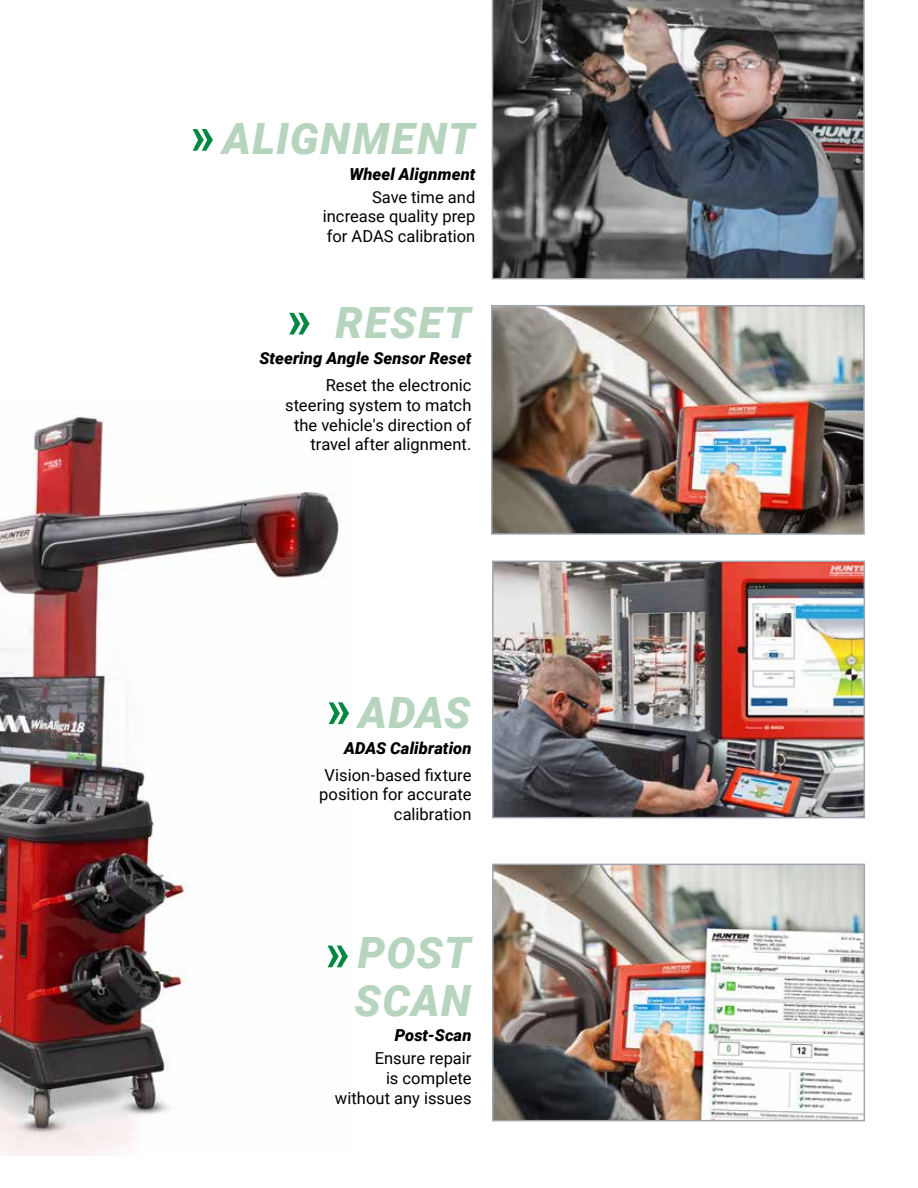
<style>
.page{position:relative;width:918px;height:1188px;background:#fff}
.page>*{position:absolute;margin:0;border:0;box-sizing:border-box;transform-origin:0 0}
.t1{font:italic 900 43.2px/48px "Roboto";letter-spacing:.03em;color:#b7d5be;text-align:right}
.t2{font:16.5px/19.8px "Roboto";color:#000;text-align:right}
.t3{font:italic 900 16.5px "Roboto";letter-spacing:.005em;color:#000}
.s1{font-family:"Roboto Condensed";font-weight:600;font-style:normal;font-size:55.8px;color:#008840}
</style>
<div class="page">
<img style="left:494px;top:308px;width:368px;height:224px">
<div style="left:491px;top:305px;width:374px;height:230px;border:2px solid #a0a7b1"></div>
<img style="left:0;top:415px;width:342px;height:740px">
<img style="left:492px;top:0;width:373px;height:279px">
<img style="left:495px;top:564px;width:367px;height:251px">
<div style="left:492px;top:561px;width:373px;height:257px;border:2px solid #a0a7b1"></div>
<img style="left:495px;top:867px;width:367px;height:251px">
<div style="left:492px;top:864px;width:373px;height:257px;border:2px solid #a0a7b1"></div>
<h1 class="t1" style="left:190px;top:113px;width:286px"><span class="s1">»</span> ALIGNMENT</h1>
<p class="t3" style="left:349px;top:163px;width:127px">Wheel Alignment</p>
<p class="t2" style="left:323px;top:186px;width:154px;text-align:justify;text-indent:49px">Save time and increase quality prep for ADAS calibration</p>
<h1 class="t1" style="left:287px;top:297px;width:185px"><span class="s1">»</span> RESET</h1>
<p class="t3" style="left:259px;top:347px;width:214px">Steering Angle Sensor Reset</p>
<p class="t2" style="left:285px;top:375px;width:188px">Reset the electronic steering system to match the vehicle's direction of travel after alignment.</p>
<h1 class="t1" style="left:326px;top:687px;width:146px"><span class="s1">»</span> ADAS</h1>
<p class="t3" style="left:344px;top:736px;width:129px">ADAS Calibration</p>
<p class="t2" style="left:319px;top:764px;width:154px">Vision-based fixture position for accurate calibration</p>
<h1 class="t1" style="left:325px;top:927px;width:147px"><span class="s1">»</span> POST<br>SCAN</h1>
<p class="t3" style="left:395px;top:1024px;width:78px">Post-Scan</p>
<p class="t2" style="left:335px;top:1048px;width:138px">Ensure repair<br>is complete without any issues</p>
</div>
